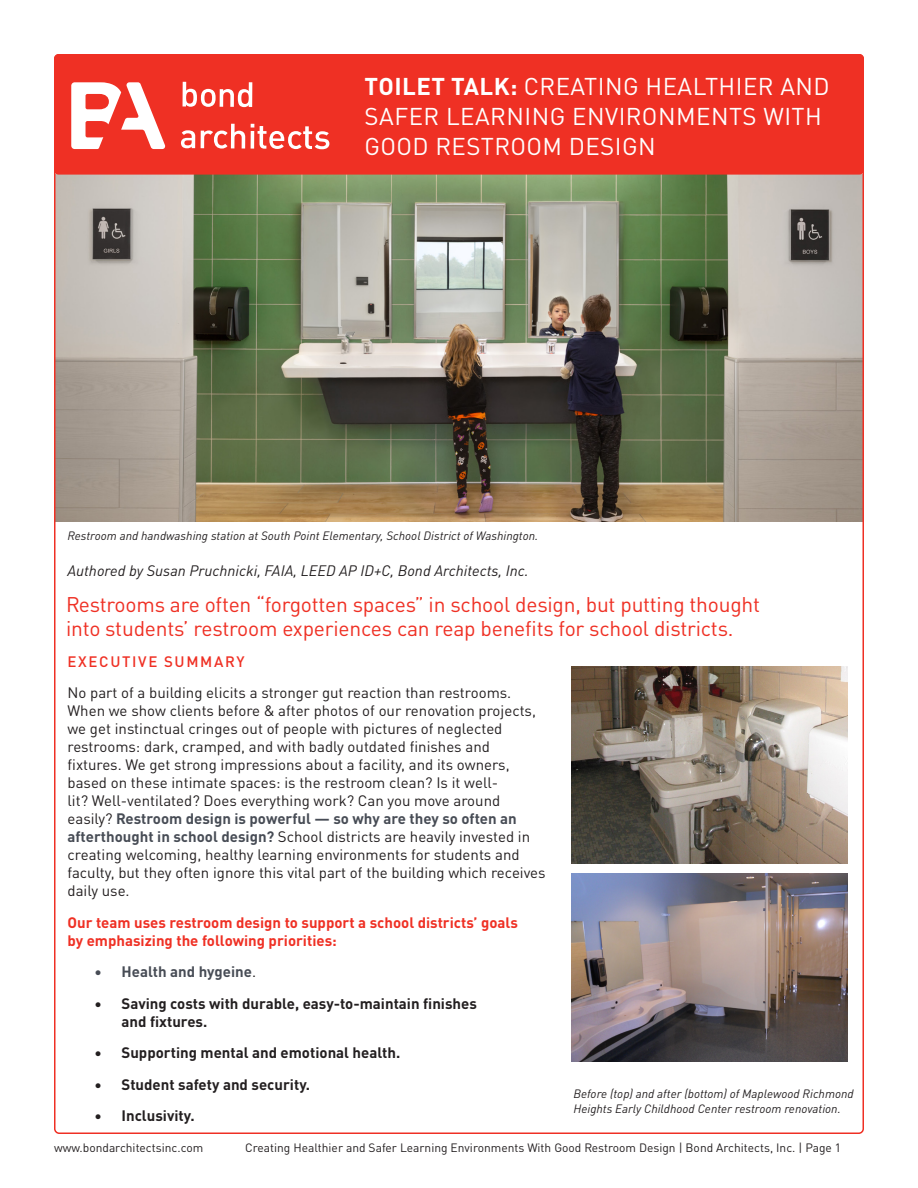
<style>
.page{position:relative;width:918px;height:1188px;background:#fff}
.page>*{position:absolute;margin:0;border:0;box-sizing:border-box;transform-origin:0 0}
.t1{font:24px/30px "DIN Pro";letter-spacing:.02em;color:#fff}
.t2{font:21px/24px "DIN Pro";letter-spacing:-.01em;color:#ef3024}
.t3{font:15px/18px "DIN Pro";color:#231f20}
.t4{font:700 15px/18px "DIN Pro";color:#231f20}
.t5{font:700 15px/18px "DIN Pro";color:#ef3024}
.t6{font:italic 15px "DIN Pro";color:#231f20}
.t7{font:700 15px "DIN Pro";color:#474c55}
.t8{font:500 15px "DIN Pro";letter-spacing:.11em;color:#ef3024}
.t9{font:italic 12px/15px "DIN Pro";color:#231f20}
.t10{font:12px "DIN Pro";color:#231f20}
.s1{font-weight:700}
.s2{font-weight:700;color:#474c55}
.s3{font-weight:400;color:#231f20}
</style>
<div class="page">
<img style="left:57px;top:175px;width:804px;height:347px">
<div style="left:54px;top:54px;width:810px;height:121px;background:#ef3024;border-radius:4px"></div>
<svg style="left:183px;top:82px;width:69px;height:25px"></svg>
<svg style="left:181px;top:130px;width:14px;height:18px"></svg>
<svg style="left:201px;top:124px;width:44px;height:25px"></svg>
<svg style="left:251px;top:124px;width:78px;height:25px"></svg>
<svg style="left:71px;top:82px;width:95px;height:67px"></svg>
<img style="left:572px;top:666px;width:276px;height:198px">
<img style="left:572px;top:874px;width:276px;height:188px">
<p class="t1" style="left:365px;top:70px;width:467px"><span class="s1">TOILET TALK:</span> CREATING HEALTHIER AND<br>SAFER LEARNING ENVIRONMENTS WITH<br>GOOD RESTROOM DESIGN</p>
<p class="t9" style="left:68px;top:527px;width:472px">Restroom and handwashing station at South Point Elementary, School District of Washington.</p>
<p class="t6" style="left:68px;top:559px;width:463px">Authored by Susan Pruchnicki, FAIA, LEED AP ID+C, Bond Architects, Inc.</p>
<p class="t2" style="left:66px;top:591px;width:696px">Restrooms are often “forgotten spaces” in school design, but putting thought into students’ restroom experiences can reap benefits for school districts.</p>
<p class="t8" style="left:68px;top:650px;width:179px">EXECUTIVE SUMMARY</p>
<p class="t3" style="left:68px;top:683px;width:480px">No part of a building elicits a stronger gut reaction than restrooms.<br>When we show clients before &amp; after photos of our renovation projects, we get instinctual cringes out of people with pictures of neglected restrooms: dark, cramped, and with badly outdated finishes and fixtures. We get strong impressions about a facility, and its owners, based on these intimate spaces: is the restroom clean? Is it well-<br>lit? Well-ventilated? Does everything work? Can you move around easily? <span class="s2">Restroom design is powerful — so why are they so often an afterthought in school design?</span> School districts are heavily invested in creating welcoming, healthy learning environments for students and faculty, but they often ignore this vital part of the building which receives daily use.</p>
<p class="t5" style="left:68px;top:913px;width:452px">Our team uses restroom design to support a school districts’ goals by emphasizing the following priorities:</p>
<p class="t7" style="left:94px;top:960px;width:163px">• Health and hygeine<span class="s3">.</span></p>
<p class="t4" style="left:122px;top:994px;width:357px;text-indent:-27px">• Saving costs with durable, easy-to-maintain finishes and fixtures.</p>
<p class="t4" style="left:94px;top:1043px;width:307px">• Supporting mental and emotional health.</p>
<p class="t4" style="left:94px;top:1075px;width:217px">• Student safety and security.</p>
<p class="t4" style="left:94px;top:1106px;width:102px">• Inclusivity.</p>
<p class="t9" style="left:573px;top:1086px;width:282px">Before (top) and after (bottom) of Maplewood Richmond<br>Heights Early Childhood Center restroom renovation.</p>
<p class="t10" style="left:54px;top:1139px;width:151px">www.bondarchitectsinc.com</p>
<p class="t10" style="left:245px;top:1138px;width:598px">Creating Healthier and Safer Learning Environments With Good Restroom Design | Bond Architects, Inc. | Page 1</p>
</div>
